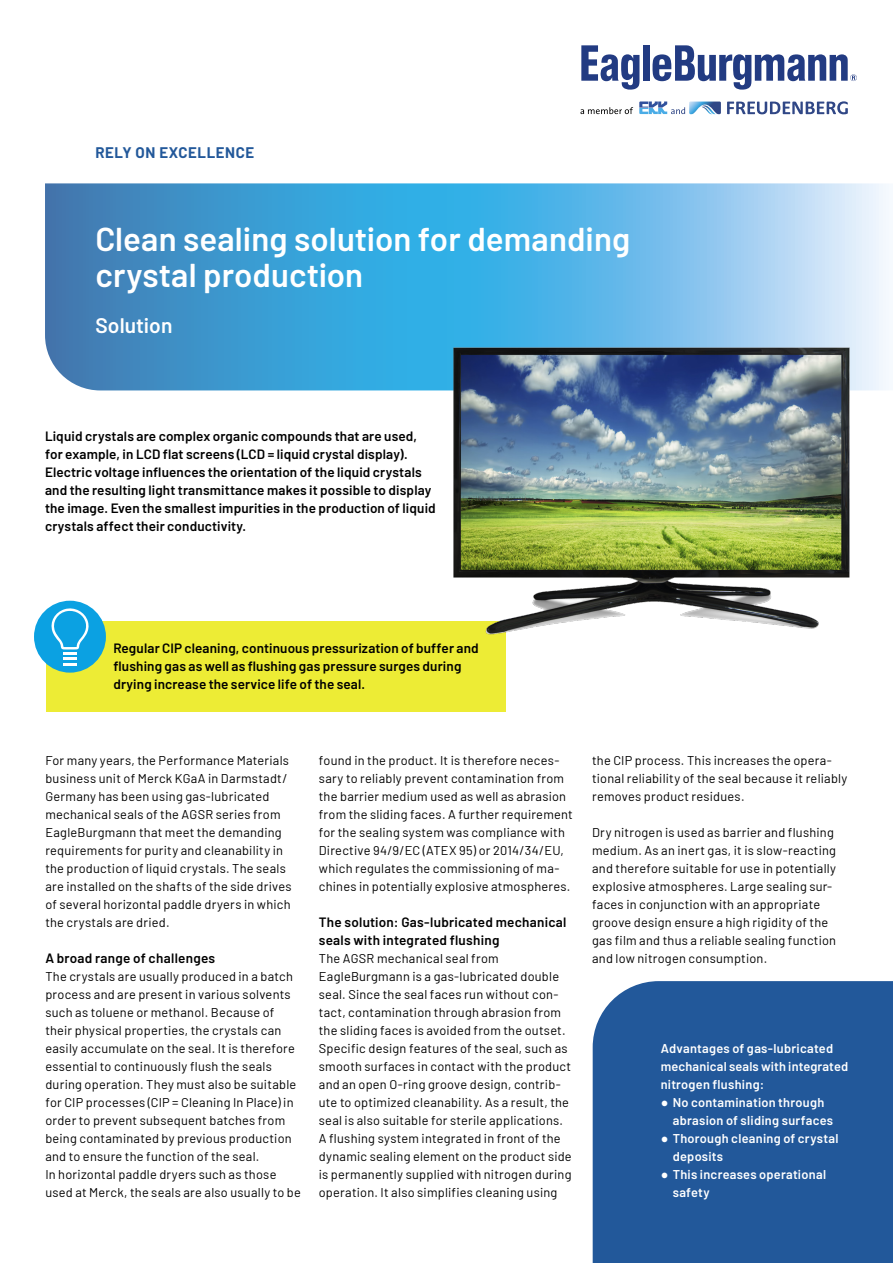
<style>
.page{position:relative;width:893px;height:1263px;background:#fff}
.page>*{position:absolute;margin:0;border:0;box-sizing:border-box;transform-origin:0 0}
.t1{font:600 33px/36px "Barlow";color:#fff}
.t2{font:600 21px "Barlow";letter-spacing:.005em;color:#fff}
.t3{font:700 15px "Barlow";letter-spacing:.035em;color:#22589a}
.t4{font:600 13.5px/18px "Barlow";letter-spacing:.01em;color:#000}
.t5{font:12.75px/18px "Barlow";letter-spacing:.02em;color:#000}
.t6{font:600 12.75px/18px "Barlow";letter-spacing:.02em;color:#fff}
.s1{font-family:"Trebuchet MS";font-weight:400}
</style>
<div class="page">
<svg style="left:45px;top:183px;width:844px;height:207px;background:#59abdb"></svg>
<svg style="left:581px;top:45px;width:58px;height:45px"></svg>
<div style="left:643px;top:45px;width:6px;height:36px;background:#223b82"></div>
<svg style="left:652px;top:45px;width:205px;height:45px"></svg>
<svg style="left:580px;top:107px;width:53px;height:7px"></svg>
<svg style="left:727px;top:101px;width:121px;height:13px"></svg>
<svg style="left:639px;top:101px;width:82px;height:13px"></svg>
<div style="left:593px;top:981px;width:300px;height:282px;background:#22589a"></div>
<div style="left:46px;top:621px;width:460px;height:90px;background:#edec35"></div>
<div style="left:34px;top:601px;width:72px;height:72px;background:#0ba1e2;border-radius:50%"></div>
<svg style="left:49px;top:606px;width:40px;height:59px"></svg>
<img style="left:418px;top:306px;width:465px;height:329px">
<p class="t3" style="left:95px;top:141px;width:160px">RELY ON EXCELLENCE</p>
<h1 class="t1" style="left:95px;top:219px;width:536px">Clean sealing solution for demanding crystal production</h1>
<h2 class="t2" style="left:95px;top:310px;width:79px">Solution</h2>
<p class="t4" style="left:45px;top:426px;width:392px">Liquid crystals are complex organic compounds that are used, for example, in LCD flat screens (LCD = liquid crystal display).<br>Electric voltage influences the orientation of the liquid crystals and the resulting light transmittance makes it possible to display the image. Even the smallest impurities in the production of liquid crystals affect their conductivity.</p>
<p class="t4" style="left:113px;top:638px;width:367px">Regular CIP cleaning, continuous pressurization of buffer and flushing gas as well as flushing gas pressure surges during drying increase the service life of the seal.</p>
<p class="t5" style="left:45px;top:750px;width:248px">For many years, the Performance Materials business unit of Merck KGaA in Darmstadt/ Germany has been using gas-lubricated mechanical seals of the AGSR series from EagleBurgmann that meet the demanding requirements for purity and cleanability in the production of liquid crystals. The seals are installed on the shafts of the side drives of several horizontal paddle dryers in which the crystals are dried.</p>
<p class="t4" style="left:45px;top:948px;width:171px">A broad range of challenges</p>
<p class="t5" style="left:45px;top:966px;width:257px">The crystals are usually produced in a batch process and are present in various solvents such as toluene or methanol. Because of their physical properties, the crystals can easily accumulate on the seal. It is therefore essential to continuously flush the seals during operation. They must also be suitable for CIP processes (CIP = Cleaning In Place) in order to prevent subsequent batches from being contaminated by previous production and to ensure the function of the seal.<br>In horizontal paddle dryers such as those used at Merck, the seals are also usually to be</p>
<p class="t5" style="left:319px;top:750px;width:256px">found in the product. It is therefore neces&shy;sary to reliably prevent contamination from the barrier medium used as well as abrasion from the sliding faces. A further requirement for the sealing system was compliance with Directive 94/9/EC (ATEX 95) or 2014/34/EU, which regulates the commissioning of ma&shy;chines in potentially explosive atmospheres.</p>
<p class="t4" style="left:319px;top:912px;width:249px">The solution: Gas-lubricated mechanical seals with integrated flushing</p>
<p class="t5" style="left:319px;top:948px;width:254px">The AGSR mechanical seal from EagleBurgmann is a gas-lubricated double seal. Since the seal faces run without con&shy;tact, contamination through abrasion from the sliding faces is avoided from the outset.<br>Specific design features of the seal, such as smooth surfaces in contact with the product and an open O-ring groove design, contrib&shy;ute to optimized cleanability. As a result, the seal is also suitable for sterile applications.<br>A flushing system integrated in front of the dynamic sealing element on the product side is permanently supplied with nitrogen during operation. It also simplifies cleaning using</p>
<p class="t5" style="left:592px;top:750px;width:257px">the CIP process. This increases the opera&shy;tional reliability of the seal because it reliably removes product residues.</p>
<p class="t5" style="left:592px;top:822px;width:246px">Dry nitrogen is used as barrier and flushing medium. As an inert gas, it is slow-reacting and therefore suitable for use in potentially explosive atmospheres. Large sealing sur&shy;faces in conjunction with an appropriate groove design ensure a high rigidity of the gas film and thus a reliable sealing function and low nitrogen consumption.</p>
<p class="t6" style="left:661px;top:1038px;width:189px">Advantages of gas-lubricated mechanical seals with integrated nitrogen flushing:</p>
<p class="t6" style="left:673px;top:1092px;width:162px;text-indent:-12px"><span class="s1">●</span> No contamination through abrasion of sliding surfaces</p>
<p class="t6" style="left:673px;top:1128px;width:167px;text-indent:-12px"><span class="s1">●</span> Thorough cleaning of crystal deposits</p>
<p class="t6" style="left:673px;top:1164px;width:155px;text-indent:-12px"><span class="s1">●</span> This increases operational safety</p>
</div>
